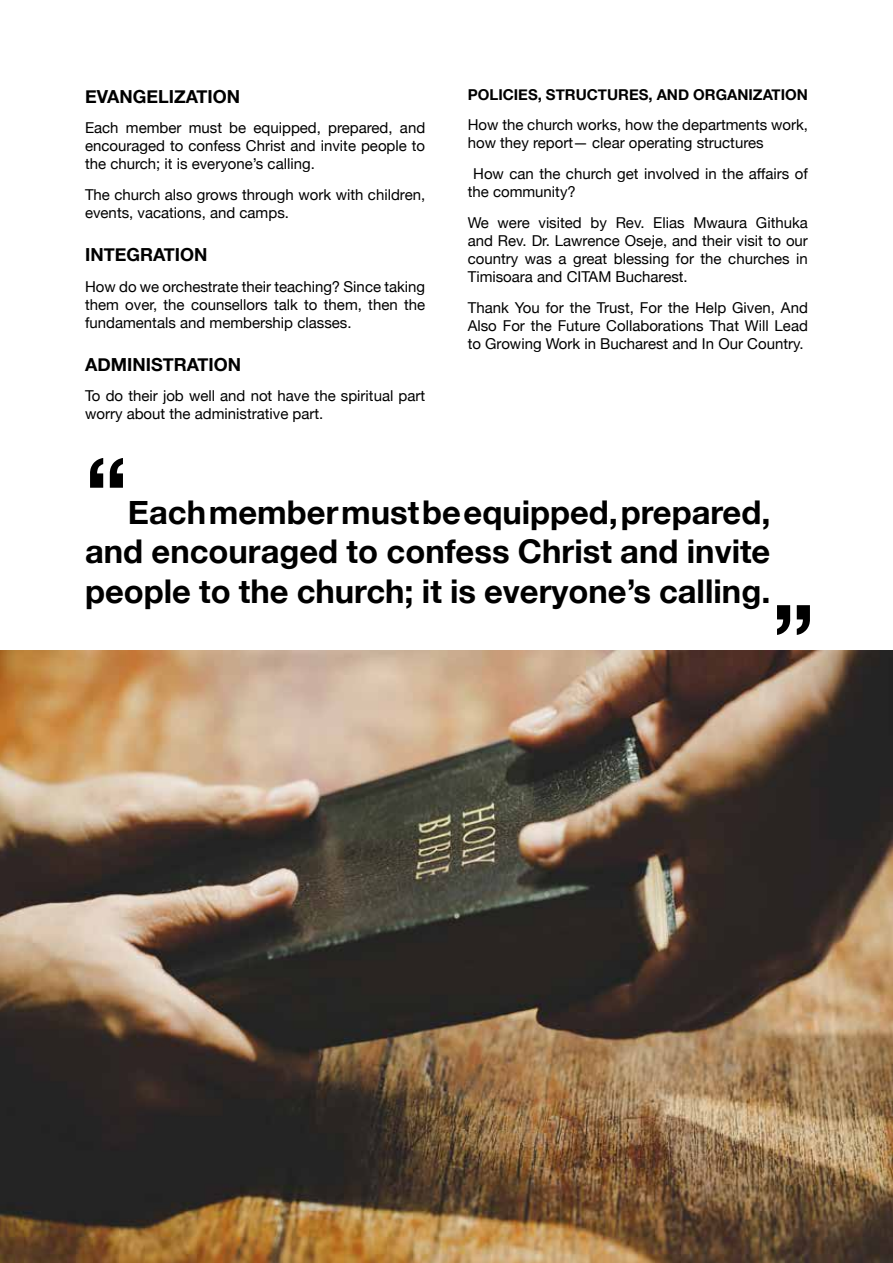
<style>
.page{position:relative;width:893px;height:1263px;background:#fff}
.page>*{position:absolute;margin:0;border:0;box-sizing:border-box;transform-origin:0 0}
.t1{font:700 92.7px "Helvetica Neue";color:#000}
.t2{font:700 32.7px/39.3px "Helvetica Neue";color:#000;text-align:justify}
.t3{font:700 18px "Helvetica Neue";color:#000}
.t4{font:15px/18px "Helvetica Neue";color:#000;text-align:justify}
.t5{font:700 15px "Helvetica Neue";color:#000}
</style>
<div class="page">
<img style="left:0;top:651px;width:893px;height:612px">
<p class="t3" style="left:85px;top:82px;width:157px">EVANGELIZATION</p>
<p class="t4" style="left:85px;top:120px;width:342px">Each member must be equipped, prepared, and encouraged to confess Christ and invite people to the church; it is everyone’s calling.</p>
<p class="t4" style="left:85px;top:187px;width:342px">The church also grows through work with children, events, vacations, and camps.</p>
<p class="t3" style="left:85px;top:240px;width:124px">INTEGRATION</p>
<p class="t4" style="left:85px;top:278px;width:342px">How do we orchestrate their teaching? Since taking them over, the counsellors talk to them, then the fundamentals and membership classes.</p>
<p class="t3" style="left:85px;top:350px;width:157px">ADMINISTRATION</p>
<p class="t4" style="left:85px;top:388px;width:342px">To do their job well and not have the spiritual part worry about the administrative part.</p>
<p class="t5" style="left:468px;top:83px;width:342px">POLICIES, STRUCTURES, AND ORGANIZATION</p>
<p class="t4" style="left:468px;top:117px;width:342px">How the church works, how the departments work, how they report— clear operating structures</p>
<p class="t4" style="left:468px;top:166px;width:342px;text-indent:5px">How can the church get involved in the affairs of the community?</p>
<p class="t4" style="left:468px;top:214px;width:342px">We were visited by Rev. Elias Mwaura Githuka and Rev. Dr. Lawrence Oseje, and their visit to our country was a great blessing for the churches in Timisoara and CITAM Bucharest.</p>
<p class="t4" style="left:468px;top:299px;width:342px">Thank You for the Trust, For the Help Given, And Also For the Future Collaborations That Will Lead to Growing Work in Bucharest and In Our Country.</p>
<h1 class="t1" style="left:85px;top:418px;width:44px">“</h1>
<h2 class="t2" style="left:85px;top:494px;width:687px;text-indent:43px">Each member must be equipped, prepared, and encouraged to confess Christ and invite people to the church; it is everyone’s calling.</h2>
<h1 class="t1" style="left:815px;top:674px;width:44px;rotate:-180deg">“</h1>
</div>
